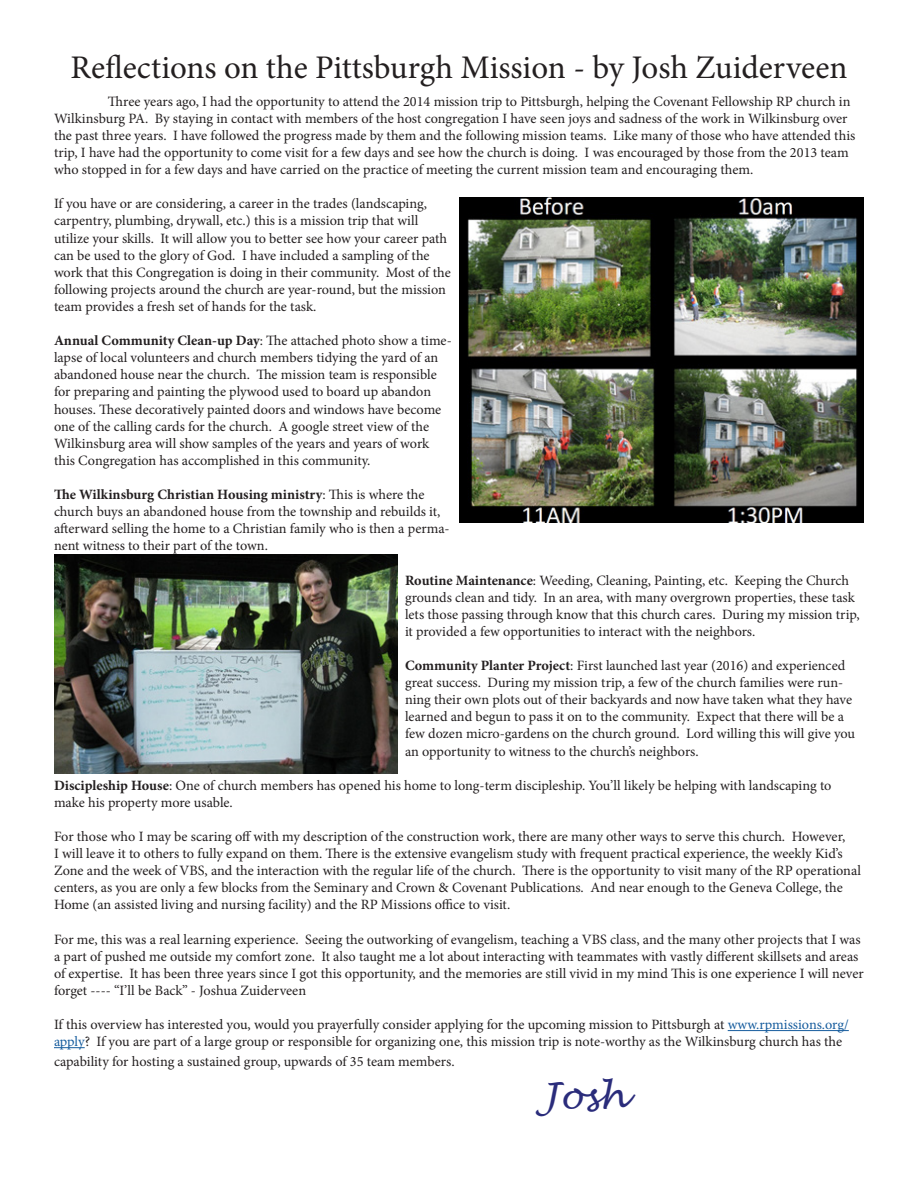
<style>
.page{position:relative;width:918px;height:1188px;background:#fff}
.page>*{position:absolute;margin:0;border:0;box-sizing:border-box;transform-origin:0 0}
.t1{font:italic 36px "Lucida Handwriting";color:#2a2c7b}
.t2{font:33px "Minion Pro";color:#231f20}
.t3{font:14.25px/17.1px "Minion Pro";letter-spacing:-.005em;color:#231f20}
.s1{font-weight:700}
.s2{color:#175d9e}
</style>
<div class="page">
<hr style="left:728px;top:1030px;width:121px;height:1px;background:#175d9e">
<hr style="left:54px;top:1047px;width:31px;height:1px;background:#175d9e">
<img style="left:54px;top:554px;width:343px;height:220px">
<img style="left:460px;top:197px;width:404px;height:326px">
<p class="t2" style="left:71px;top:45px;width:778px">Reflections on the Pittsburgh Mission - by Josh Zuiderveen</p>
<p class="t3" style="left:54px;top:93px;width:803px;text-indent:54px">Three years ago, I had the opportunity to attend the 2014 mission trip to Pittsburgh, helping the Covenant Fellowship RP church in Wilkinsburg PA. By staying in contact with members of the host congregation I have seen joys and sadness of the work in Wilkinsburg over the past three years. I have followed the progress made by them and the following mission teams. Like many of those who have attended this trip, I have had the opportunity to come visit for a few days and see how the church is doing. I was encouraged by those from the 2013 team who stopped in for a few days and have carried on the practice of meeting the current mission team and encouraging them.</p>
<p class="t3" style="left:54px;top:195px;width:398px">If you have or are considering, a career in the trades (landscaping, carpentry, plumbing, drywall, etc.) this is a mission trip that will utilize your skills. It will allow you to better see how your career path can be used to the glory of God. I have included a sampling of the work that this Congregation is doing in their community. Most of the following projects around the church are year-round, but the mission team provides a fresh set of hands for the task.</p>
<p class="t3" style="left:54px;top:332px;width:399px"><span class="s1">Annual Community Clean-up Day</span>: The attached photo show a time&shy;lapse of local volunteers and church members tidying the yard of an abandoned house near the church. The mission team is responsible for preparing and painting the plywood used to board up abandon houses. These decoratively painted doors and windows have become one of the calling cards for the church. A google street view of the Wilkinsburg area will show samples of the years and years of work this Congregation has accomplished in this community.</p>
<p class="t3" style="left:54px;top:486px;width:397px"><span class="s1">The Wilkinsburg Christian Housing ministry</span>: This is where the church buys an abandoned house from the township and rebuilds it, afterward selling the home to a Christian family who is then a perma&shy;nent witness to their part of the town.</p>
<p class="t3" style="left:405px;top:572px;width:456px"><span class="s1">Routine Maintenance</span>: Weeding, Cleaning, Painting, etc. Keeping the Church grounds clean and tidy. In an area, with many overgrown properties, these task lets those passing through know that this church cares. During my mission trip, it provided a few opportunities to interact with the neighbors.</p>
<p class="t3" style="left:405px;top:657px;width:452px"><span class="s1">Community Planter Project</span>: First launched last year (2016) and experienced great success. During my mission trip, a few of the church families were run&shy;ning their own plots out of their backyards and now have taken what they have learned and begun to pass it on to the community. Expect that there will be a few dozen micro-gardens on the church ground. Lord willing this will give you an opportunity to witness to the church’s neighbors.</p>
<p class="t3" style="left:54px;top:777px;width:779px"><span class="s1">Discipleship House</span>: One of church members has opened his home to long-term discipleship. You’ll likely be helping with landscaping to make his property more usable.</p>
<p class="t3" style="left:54px;top:828px;width:808px">For those who I may be scaring off with my description of the construction work, there are many other ways to serve this church. However,<br>I will leave it to others to fully expand on them. There is the extensive evangelism study with frequent practical experience, the weekly Kid’s Zone and the week of VBS, and the interaction with the regular life of the church. There is the opportunity to visit many of the RP operational centers, as you are only a few blocks from the Seminary and Crown &amp; Covenant Publications. And near enough to the Geneva College, the Home (an assisted living and nursing facility) and the RP Missions office to visit.</p>
<p class="t3" style="left:54px;top:931px;width:811px">For me, this was a real learning experience. Seeing the outworking of evangelism, teaching a VBS class, and the many other projects that I was a part of pushed me outside my comfort zone. It also taught me a lot about interacting with teammates with vastly different skillsets and areas of expertise. It has been three years since I got this opportunity, and the memories are still vivid in my mind This is one experience I will never forget ---- “I’ll be Back” - Joshua Zuiderveen</p>
<p class="t3" style="left:54px;top:1016px;width:796px">If this overview has interested you, would you prayerfully consider applying for the upcoming mission to Pittsburgh at <span class="s2">www.rpmissions.org/ apply</span>? If you are part of a large group or responsible for organizing one, this mission trip is note-worthy as the Wilkinsburg church has the</p>
<p class="t3" style="left:54px;top:1053px;width:402px">capability for hosting a sustained group, upwards of 35 team members.</p>
<p class="t1" style="left:540px;top:1075px;width:88px">Josh</p>
</div>
